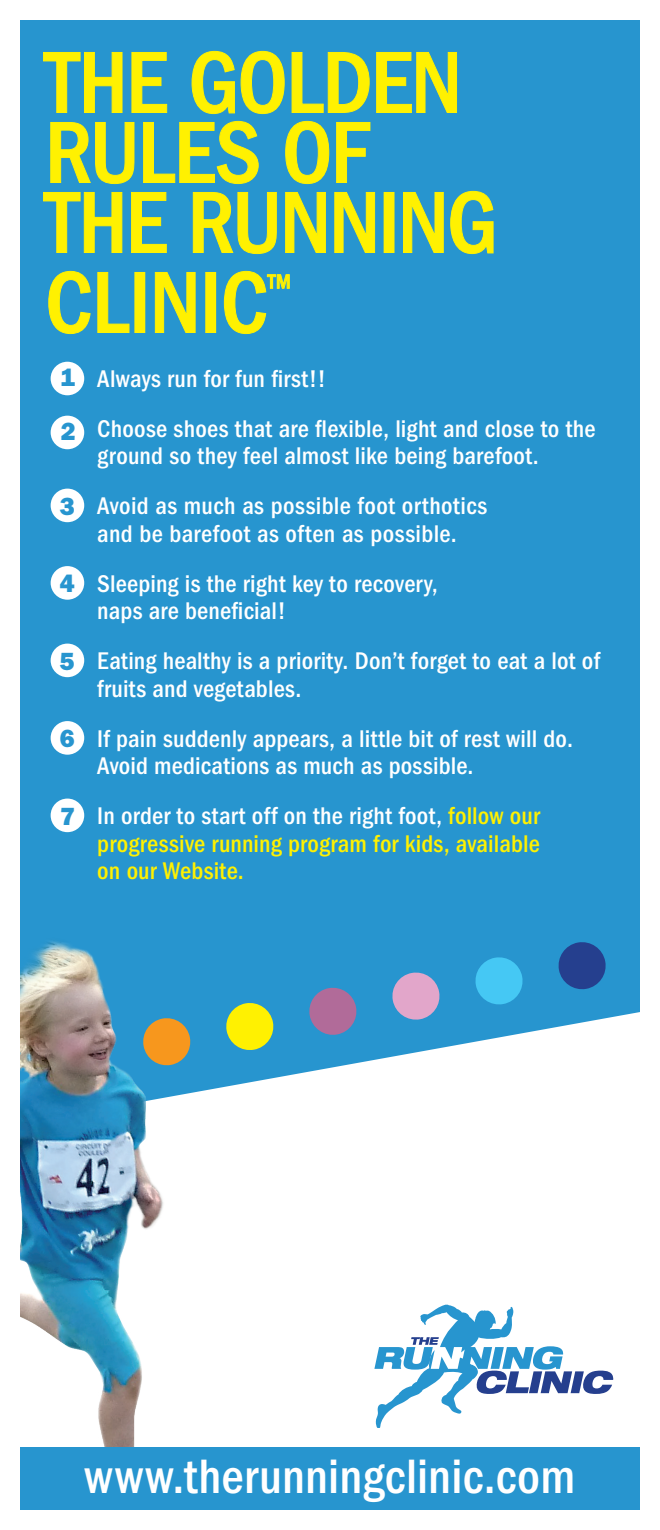
<style>
.page{position:relative;width:660px;height:1530px;background:#2795cf}
.page>*{position:absolute;margin:0;border:0;box-sizing:border-box;transform-origin:0 0}
.t1{font:500 condensed 90px "Franklin Gothic";letter-spacing:-.015em;color:#fff101}
.t2{font:500 condensed 50px "Franklin Gothic";letter-spacing:.005em;color:#fff}
.main_text_verso{font:500 condensed 25px/27.5px "Franklin Gothic";letter-spacing:.01em;color:#fff}
.main_text_verso-2{font:500 condensed 25px/27.5px "Franklin Gothic";letter-spacing:.005em;color:#fff101;text-align:justify}
.main_text_verso-3{font:800 25px "Franklin Gothic";color:#2795cf}
.t3{font:500 condensed 20.5px "Franklin Gothic";color:#fff101}
.s1{color:#fff}
</style>
<div class="page">
<svg style="left:174px;top:1012px;width:465px;height:435px;fill:#fff"></svg>
<img style="left:21px;top:941px;width:153px;height:506px">
<svg style="left:307px;top:987px;width:51px;height:50px"></svg>
<svg style="left:224px;top:1003px;width:51px;height:49px"></svg>
<svg style="left:141px;top:1016px;width:51px;height:51px"></svg>
<svg style="left:390px;top:972px;width:51px;height:50px"></svg>
<svg style="left:475px;top:957px;width:48px;height:48px"></svg>
<svg style="left:558px;top:942px;width:48px;height:48px"></svg>
<svg style="left:374px;top:1305px;width:239px;height:122px"></svg>
<svg style="left:43px;top:52px;width:80px;height:61px"></svg>
<svg style="left:131px;top:52px;width:36px;height:61px"></svg>
<svg style="left:191px;top:51px;width:94px;height:63px"></svg>
<svg style="left:291px;top:52px;width:79px;height:61px"></svg>
<svg style="left:376px;top:52px;width:81px;height:61px"></svg>
<svg style="left:50px;top:122px;width:85px;height:62px"></svg>
<svg style="left:143px;top:121px;width:116px;height:63px"></svg>
<svg style="left:285px;top:121px;width:44px;height:63px"></svg>
<svg style="left:336px;top:122px;width:35px;height:61px"></svg>
<svg style="left:43px;top:192px;width:79px;height:61px"></svg>
<svg style="left:131px;top:192px;width:36px;height:61px"></svg>
<svg style="left:193px;top:192px;width:84px;height:62px"></svg>
<svg style="left:285px;top:192px;width:41px;height:61px"></svg>
<svg style="left:334px;top:192px;width:41px;height:61px"></svg>
<svg style="left:403px;top:192px;width:41px;height:61px"></svg>
<svg style="left:450px;top:191px;width:44px;height:63px"></svg>
<svg style="left:48px;top:271px;width:43px;height:63px"></svg>
<svg style="left:97px;top:272px;width:33px;height:61px"></svg>
<svg style="left:155px;top:272px;width:41px;height:61px"></svg>
<div style="left:205px;top:272px;width:11px;height:61px;border:1px solid #fff101"></div>
<svg style="left:224px;top:271px;width:66px;height:63px"></svg>
<div style="left:51px;top:362px;width:33px;height:33px;background:#fff;border-radius:50%"></div>
<div style="left:51px;top:489px;width:33px;height:33px;background:#fff;border-radius:50%"></div>
<div style="left:51px;top:416px;width:33px;height:33px;background:#fff;border-radius:50%"></div>
<div style="left:51px;top:566px;width:33px;height:34px;background:#fff;border-radius:50%"></div>
<div style="left:51px;top:644px;width:33px;height:33px;background:#fff;border-radius:50%"></div>
<div style="left:51px;top:721px;width:33px;height:34px;background:#fff;border-radius:50%"></div>
<div style="left:51px;top:799px;width:33px;height:33px;background:#fff;border-radius:50%"></div>
<div style="left:0;top:0;width:660px;height:1530px;border:20px solid #fff"></div>
<p class="t1" style="left:45px;top:32px;width:418px">THE GOLDEN</p>
<p class="t1" style="left:45px;top:102px;width:326px">RULES OF</p>
<p class="t1" style="left:45px;top:172px;width:454px">THE RUNNING</p>
<p class="t1" style="left:45px;top:252px;width:225px">CLINIC</p>
<p class="t3" style="left:268px;top:270px;width:24px">TM</p>
<p class="main_text_verso" style="left:97px;top:365px;width:230px">Always run for fun first!!</p>
<p class="main_text_verso" style="left:97px;top:415px;width:500px">Choose shoes that are flexible, light and close to the ground so they feel almost like being barefoot.</p>
<p class="main_text_verso" style="left:97px;top:492px;width:392px">Avoid as much as possible foot orthotics and be barefoot as often as possible.</p>
<p class="main_text_verso" style="left:97px;top:570px;width:342px">Sleeping is the right key to recovery, naps are beneficial!</p>
<p class="main_text_verso" style="left:97px;top:647px;width:504px">Eating healthy is a priority. Don’t forget to eat a lot of fruits and vegetables.</p>
<p class="main_text_verso" style="left:97px;top:725px;width:477px">If pain suddenly appears, a little bit of rest will do.<br>Avoid medications as much as possible.</p>
<p class="main_text_verso-2" style="left:97px;top:802px;width:444px"><span class="s1">In order to start off on the right foot,</span> follow our progressive running program for kids, available on our Website.</p>
<p class="main_text_verso-3" style="left:61px;top:363px;width:16px">1</p>
<p class="main_text_verso-3" style="left:61px;top:417px;width:16px">2</p>
<p class="main_text_verso-3" style="left:60px;top:491px;width:16px">3</p>
<p class="main_text_verso-3" style="left:60px;top:569px;width:16px">4</p>
<p class="main_text_verso-3" style="left:60px;top:646px;width:16px">5</p>
<p class="main_text_verso-3" style="left:60px;top:724px;width:16px">6</p>
<p class="main_text_verso-3" style="left:60px;top:801px;width:16px">7</p>
<p class="t2" style="left:85px;top:1448px;width:492px">www.therunningclinic.com</p>
</div>
